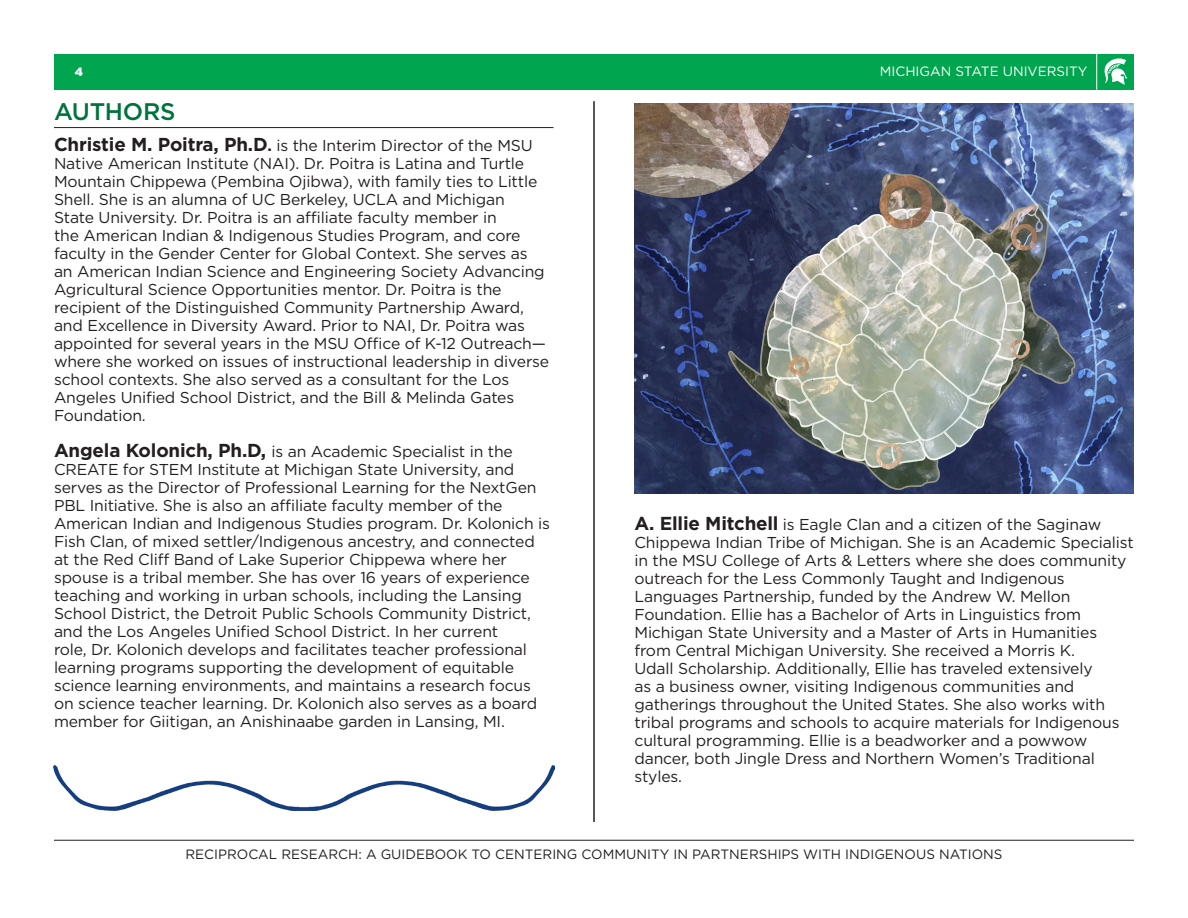
<style>
.page{position:relative;width:1188px;height:918px;background:#fff}
.page>*{position:absolute;margin:0;border:0;box-sizing:border-box;transform-origin:0 0}
.Headers{font:500 24px "Gotham";letter-spacing:-.015em;color:#00723e}
.t1{font:15.75px/18px "Gotham";letter-spacing:-.01em;color:#231f20}
.t2{font:13.5px "Gotham";color:#231f20}
.t3{font:13.5px "Gotham";color:#fff}
.t4{font:900 12px "Gotham";color:#fff}
.s1{font-weight:700;font-size:18.75px}
.s2{font-weight:700}
</style>
<div class="page">
<div style="left:54px;top:54px;width:1080px;height:35px;background:#00a54f"></div>
<svg style="left:1104px;top:58px;width:24px;height:27px"></svg>
<hr style="left:1096px;top:54px;width:1px;height:36px;background:#fff">
<hr style="left:54px;top:840px;width:1080px;height:1px;background:#231f20">
<hr style="left:54px;top:127px;width:500px;height:1px;background:#231f20">
<hr style="left:594px;top:101px;width:1px;height:721px;background:#231f20">
<img style="left:53px;top:766px;width:501px;height:45px">
<img style="left:634px;top:104px;width:500px;height:390px">
<p class="t4" style="left:75px;top:63px;width:10px">4</p>
<p class="t3" style="left:880px;top:63px;width:209px">MICHIGAN STATE UNIVERSITY</p>
<p class="Headers" style="left:54px;top:96px;width:123px">AUTHORS</p>
<p class="t1" style="left:54px;top:136px;width:497px"><span class="s1">Christie M. Poitra, Ph.D</span><span class="s2">.</span> is the Interim Director of the MSU Native American Institute (NAI). Dr. Poitra is Latina and Turtle Mountain Chippewa (Pembina Ojibwa), with family ties to Little Shell. She is an alumna of UC Berkeley, UCLA and Michigan<br>State University. Dr. Poitra is an affiliate faculty member in<br>the American Indian &amp; Indigenous Studies Program, and core faculty in the Gender Center for Global Context. She serves as an American Indian Science and Engineering Society Advancing Agricultural Science Opportunities mentor. Dr. Poitra is the recipient of the Distinguished Community Partnership Award, and Excellence in Diversity Award. Prior to NAI, Dr. Poitra was appointed for several years in the MSU Office of K-12 Outreach— where she worked on issues of instructional leadership in diverse school contexts. She also served as a consultant for the Los Angeles Unified School District, and the Bill &amp; Melinda Gates Foundation.</p>
<p class="t1" style="left:54px;top:442px;width:498px"><span class="s1">Angela Kolonich, Ph.D,</span> is an Academic Specialist in the CREATE for STEM Institute at Michigan State University, and serves as the Director of Professional Learning for the NextGen PBL Initiative. She is also an affiliate faculty member of the American Indian and Indigenous Studies program. Dr. Kolonich is Fish Clan, of mixed settler/Indigenous ancestry, and connected at the Red Cliff Band of Lake Superior Chippewa where her spouse is a tribal member. She has over 16 years of experience teaching and working in urban schools, including the Lansing School District, the Detroit Public Schools Community District, and the Los Angeles Unified School District. In her current<br>role, Dr. Kolonich develops and facilitates teacher professional learning programs supporting the development of equitable science learning environments, and maintains a research focus on science teacher learning. Dr. Kolonich also serves as a board member for Giitigan, an Anishinaabe garden in Lansing, MI.</p>
<p class="t1" style="left:634px;top:515px;width:501px"><span class="s1">A. Ellie Mitchell</span> is Eagle Clan and a citizen of the Saginaw Chippewa Indian Tribe of Michigan. She is an Academic Specialist in the MSU College of Arts &amp; Letters where she does community outreach for the Less Commonly Taught and Indigenous Languages Partnership, funded by the Andrew W. Mellon Foundation. Ellie has a Bachelor of Arts in Linguistics from Michigan State University and a Master of Arts in Humanities from Central Michigan University. She received a Morris K.<br>Udall Scholarship. Additionally, Ellie has traveled extensively<br>as a business owner, visiting Indigenous communities and gatherings throughout the United States. She also works with tribal programs and schools to acquire materials for Indigenous cultural programming. Ellie is a beadworker and a powwow dancer, both Jingle Dress and Northern Women’s Traditional styles.</p>
<p class="t2" style="left:185px;top:845px;width:819px">RECIPROCAL RESEARCH: A GUIDEBOOK TO CENTERING COMMUNITY IN PARTNERSHIPS WITH INDIGENOUS NATIONS</p>
</div>
